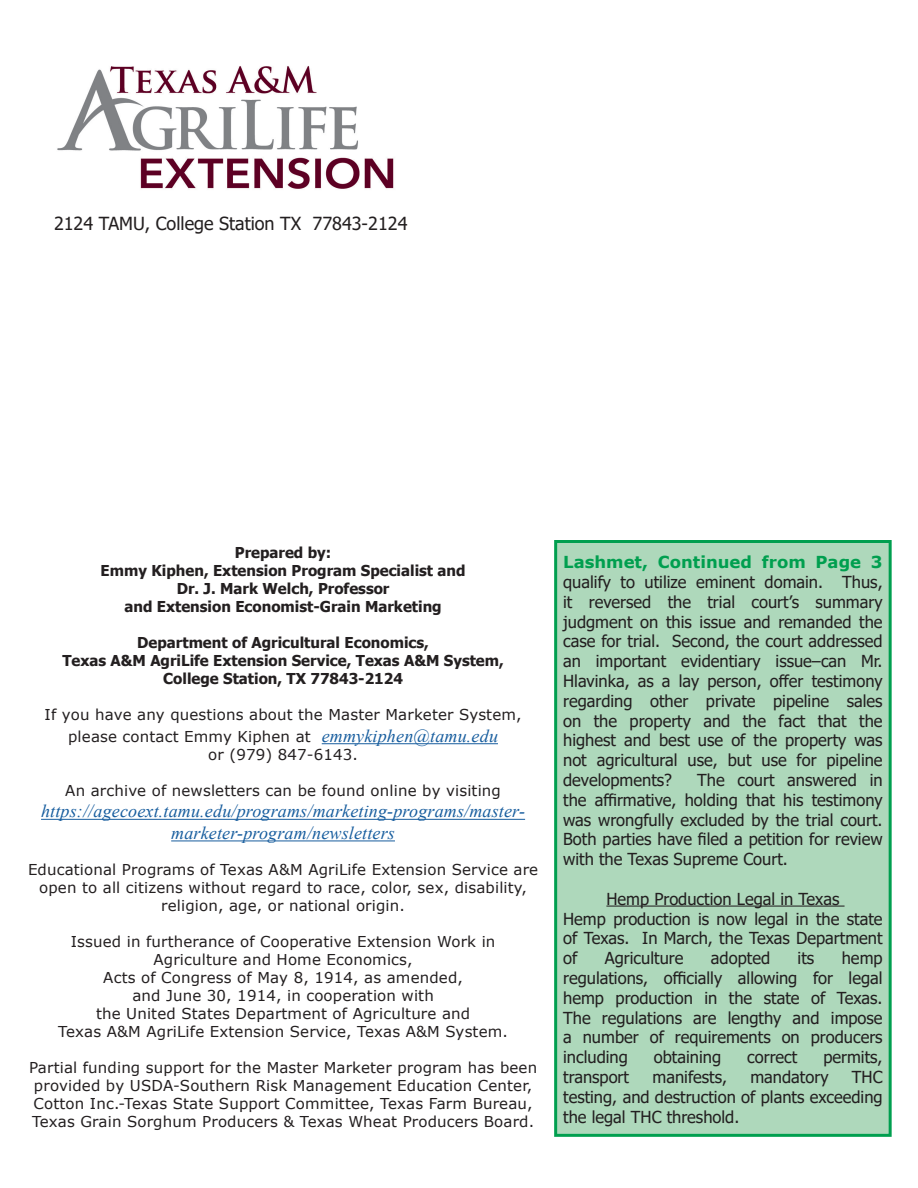
<style>
.page{position:relative;width:918px;height:1188px;background:#fff}
.page>*{position:absolute;margin:0;border:0;box-sizing:border-box;transform-origin:0 0}
.t1{font:italic 18px/21.6px "Times New Roman";letter-spacing:.01em;color:#175d9e;text-align:center}
.t2{font:18px "Tahoma";color:#231f20}
.t3{font:16.5px/19.8px "Tahoma";color:#231f20;text-align:justify}
.t4{font:15px/18px "Verdana";letter-spacing:.01em;color:#231f20;text-align:center}
.t5{font:700 15px/18px "Tahoma";color:#231f20;text-align:center}
.s1{font-family:"Times New Roman";font-style:italic;font-size:18px;color:#175d9e}
.s2{font-family:"Verdana";font-weight:700;color:#009f4f}
</style>
<div class="page">
<img style="left:57px;top:66px;width:337px;height:123px">
<hr style="left:322px;top:743px;width:176px;height:1px;background:#175d9e">
<hr style="left:41px;top:819px;width:484px;height:1px;background:#175d9e">
<hr style="left:171px;top:840px;width:224px;height:1px;background:#175d9e">
<div style="left:556px;top:542px;width:334px;height:593px;background:#aed8bb"></div>
<hr style="left:606px;top:906px;width:239px;height:1px;background:#231f20">
<div style="left:554px;top:540px;width:338px;height:597px;border:3px solid #009f4f"></div>
<p class="t2" style="left:54px;top:211px;width:355px">2124 TAMU, College Station TX 77843-2124</p>
<p class="t5" style="left:235px;top:544px;width:98px">Prepared by:</p>
<p class="t5" style="left:101px;top:562px;width:366px">Emmy Kiphen, Extension Program Specialist and</p>
<p class="t5" style="left:177px;top:580px;width:214px">Dr. J. Mark Welch, Professor</p>
<p class="t5" style="left:124px;top:598px;width:319px">and Extension Economist-Grain Marketing</p>
<p class="t5" style="left:62px;top:634px;width:443px">Department of Agricultural Economics,<br>Texas A&amp;M AgriLife Extension Service, Texas A&amp;M System,</p>
<p class="t5" style="left:163px;top:670px;width:241px">College Station, TX 77843-2124</p>
<p class="t4" style="left:45px;top:706px;width:479px">If you have any questions about the Master Marketer System,</p>
<p class="t4" style="left:68px;top:727px;width:431px">please contact Emmy Kiphen at <span class="s1">emmykiphen@tamu.edu </span>or (979) 847-6143.</p>
<p class="t4" style="left:65px;top:781px;width:437px">An archive of newsletters can be found online by visiting</p>
<p class="t1" style="left:41px;top:800px;width:486px">https://agecoext.tamu.edu/programs/marketing-programs/master&shy;marketer-program/newsletters</p>
<p class="t4" style="left:28px;top:860px;width:512px">Educational Programs of Texas A&amp;M AgriLife Extension Service are open to all citizens without regard to race, color, sex, disability, religion, age, or national origin.</p>
<p class="t4" style="left:58px;top:932px;width:451px">Issued in furtherance of Cooperative Extension Work in Agriculture and Home Economics,<br>Acts of Congress of May 8, 1914, as amended,<br>and June 30, 1914, in cooperation with<br>the United States Department of Agriculture and<br>Texas A&amp;M AgriLife Extension Service, Texas A&amp;M System.</p>
<p class="t4" style="left:29px;top:1058px;width:510px;text-align:left">Partial funding support for the Master Marketer program has been provided by USDA-Southern Risk Management Education Center, Cotton Inc.-Texas State Support Committee, Texas Farm Bureau, Texas Grain Sorghum Producers &amp; Texas Wheat Producers Board.</p>
<p class="t3" style="left:563px;top:553px;width:321px"><span class="s2">Lashmet, Continued from Page 3 </span>qualify to utilize eminent domain. Thus, it reversed the trial court’s summary judgment on this issue and remanded the case for trial. Second, the court addressed an important evidentiary issue–can Mr.<br>Hlavinka, as a lay person, offer testimony regarding other private pipeline sales on the property and the fact that the highest and best use of the property was not agricultural use, but use for pipeline developments?</p>
<p class="t3" style="left:563px;top:771px;width:321px;text-indent:134px">The court answered in the affirmative, holding that his testimony was wrongfully excluded by the trial court.<br>Both parties have filed a petition for review with the Texas Supreme Court.</p>
<p class="t3" style="left:606px;top:890px;width:234px">Hemp Production Legal in Texas</p>
<p class="t3" style="left:563px;top:910px;width:321px">Hemp production is now legal in the state of Texas. In March, the Texas Department of</p>
<p class="t3" style="left:563px;top:949px;width:321px;text-indent:279px">hemp regulations, officially allowing for legal hemp production in the state of Texas.<br>The regulations are lengthy and impose a number of requirements on producers including</p>
<p class="t3" style="left:605px;top:949px;width:80px">Agriculture</p>
<p class="t3" style="left:711px;top:949px;width:61px">adopted</p>
<p class="t3" style="left:798px;top:949px;width:18px">its</p>
<p class="t3" style="left:654px;top:1048px;width:69px">obtaining</p>
<p class="t3" style="left:747px;top:1048px;width:52px">correct</p>
<p class="t3" style="left:823px;top:1048px;width:61px">permits,</p>
<p class="t3" style="left:563px;top:1068px;width:67px">transport</p>
<p class="t3" style="left:653px;top:1068px;width:76px">manifests,</p>
<p class="t3" style="left:750px;top:1068px;width:80px">mandatory</p>
<p class="t3" style="left:563px;top:1068px;width:321px;text-indent:289px">THC testing, and destruction of plants exceeding the legal THC threshold.</p>
</div>
